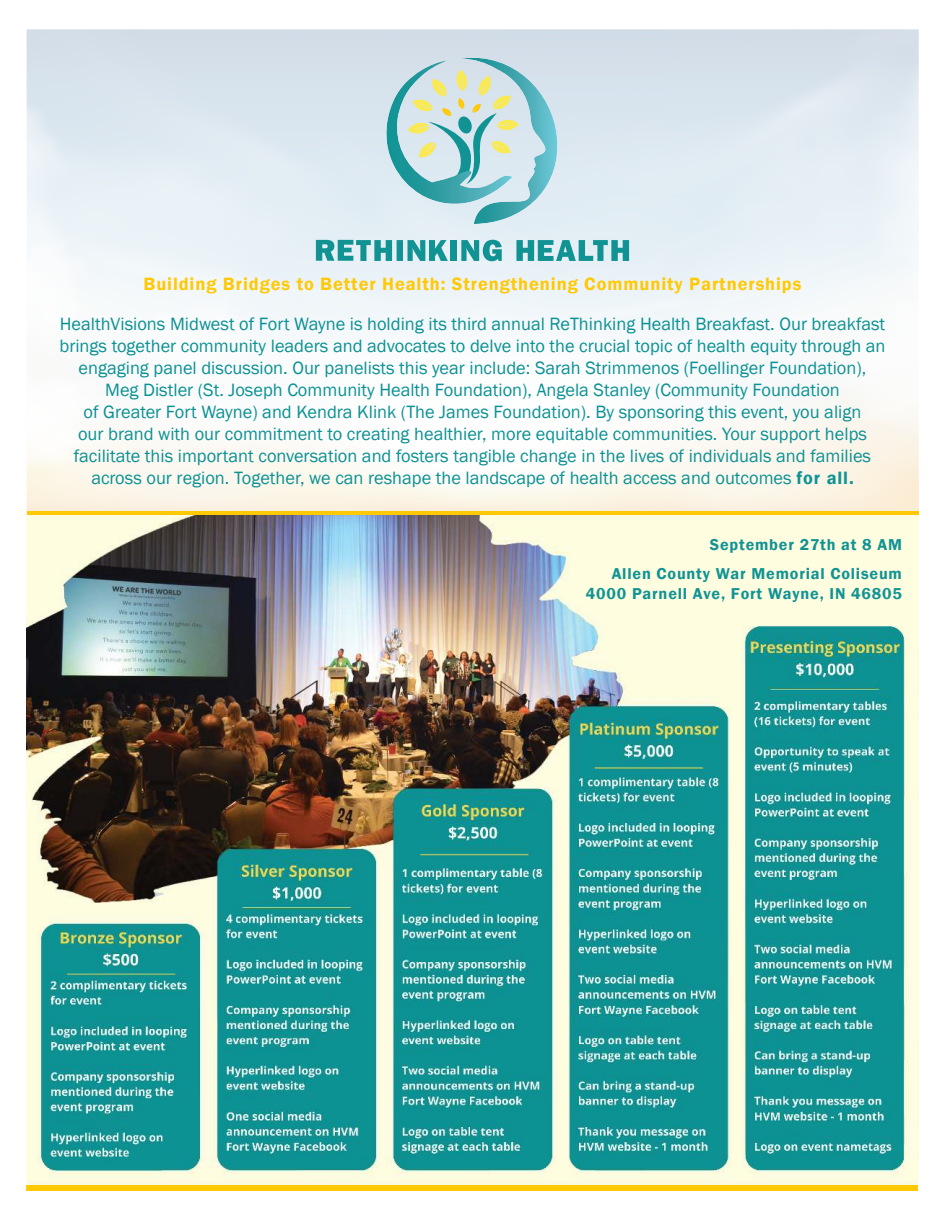
<style>
.page{position:relative;width:945px;height:1215px;background:#fff}
.page>*{position:absolute;margin:0;border:0;box-sizing:border-box;transform-origin:0 0}
.t1{font:18.3px/22px "Franklin Gothic";color:#0b9193;text-align:center}
.t2{font:600 18.3px "Franklin Gothic";letter-spacing:.05em;color:#ffc906}
.t3{font:600 16.2px/29px "Franklin Gothic";letter-spacing:.05em;color:#119394;text-align:right}
.s1{font-weight:600;color:#119394}
</style>
<div class="page">
<img style="left:27px;top:29px;width:891px;height:1150px">
<img style="left:461px;top:58px;width:96px;height:166px">
<svg style="left:513px;top:70px;width:6px;height:123px"></svg>
<img style="left:386px;top:60px;width:127px;height:144px">
<svg style="left:316px;top:240px;width:76px;height:21px;background:#5db4b7"></svg>
<div style="left:397px;top:240px;width:6px;height:21px;background:#119394"></div>
<svg style="left:408px;top:240px;width:40px;height:21px"></svg>
<div style="left:450px;top:240px;width:7px;height:21px;background:#119394"></div>
<svg style="left:461px;top:240px;width:41px;height:21px"></svg>
<svg style="left:516px;top:240px;width:113px;height:21px;background:#65b7ba"></svg>
<svg style="left:27px;top:1179px;width:891px;height:7px;background:#fcf3c0"></svg>
<hr style="left:27px;top:511px;width:891px;height:4px;background:#ffc906">
<div style="left:27px;top:1186px;width:891px;height:5px;background:#ffc906"></div>
<p class="t2" style="left:143px;top:277px;width:660px">Building Bridges to Better Health: Strengthening Community Partnerships</p>
<p class="t1" style="left:60px;top:314px;width:828px">HealthVisions Midwest of Fort Wayne is holding its third annual ReThinking Health Breakfast. Our breakfast brings together community leaders and advocates to delve into the crucial topic of health equity through an engaging panel discussion. Our panelists this year include: Sarah Strimmenos (Foellinger Foundation),<br>Meg Distler (St. Joseph Community Health Foundation), Angela Stanley (Community Foundation<br>of Greater Fort Wayne) and Kendra Klink (The James Foundation). By sponsoring this event, you align<br>our brand with our commitment to creating healthier, more equitable communities. Your support helps facilitate this important conversation and fosters tangible change in the lives of individuals and families across our region. Together, we can reshape the landscape of health access and outcomes <span class="s1">for all.</span></p>
<p class="t3" style="left:612px;top:532px;width:292px">September 27th at 8 AM<br>Allen County War Memorial Coliseum</p>
<p class="t3" style="left:586px;top:580px;width:317px">4000 Parnell Ave, Fort Wayne, IN 46805</p>
</div>
